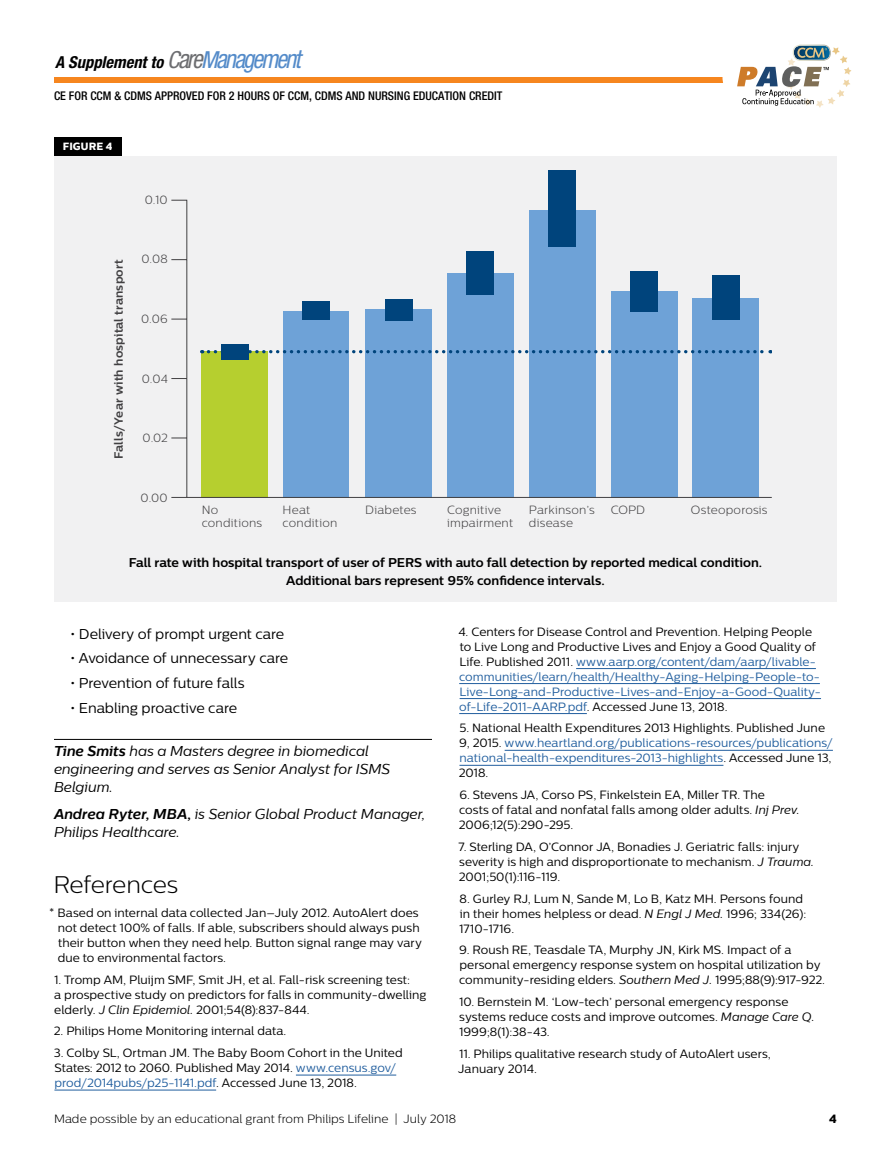
<style>
.page{position:relative;width:891px;height:1161px;background:#fff}
.page>*{position:absolute;margin:0;border:0;box-sizing:border-box;transform-origin:0 0}
._02_Body_Heading{font:300 24px "Centrale Sans";letter-spacing:-.015em;color:#000}
.t1{font:italic 700 condensed 16.5px "Helvetica Neue";color:#000}
._01_Body_Copy{font:italic 14.25px/18px "Centrale Sans";letter-spacing:-.005em;color:#000}
._01_Body_Copy-2{font:14.25px "Centrale Sans";color:#000}
._01_Body_Copy-3{font:700 12.75px/18px "Centrale Sans";color:#000;text-align:center}
.reference_text{font:12px/15px "Centrale Sans";letter-spacing:.005em;color:#000}
.reference_text-2{font:12px/15px "Centrale Sans";letter-spacing:.005em;color:#215e9e}
.t2{font:500 condensed 12px "Helvetica Neue";color:#000}
.t3{font:300 12px "Centrale Sans";color:#000}
.t4{font:12px "Centrale Sans X Bold";color:#000}
.t5{font:300 11.85px/13.6px "Centrale Sans";letter-spacing:.015em;color:#414042}
.t6{font:700 11.85px "Centrale Sans";letter-spacing:.015em;color:#414042}
._01_Body_Copy-4{font:10.5px "Centrale Sans X Bold";letter-spacing:.015em;color:#fff}
.s1{font-weight:400;font-size:23.55px;color:#6d6e71}
.s2{font-weight:400;font-size:25.65px;color:#6d6e71}
.s3{font-weight:400;font-size:23.55px;color:#548bc9}
.s4{font-weight:400;font-size:25.65px;color:#548bc9}
.s5{font-weight:700}
.s6{font-style:italic}
.s7{color:#215e9e}
.s8{color:#000}
</style>
<div class="page">
<div style="left:54px;top:77px;width:782px;height:5px;background:#f6861f"></div>
<div style="left:723px;top:34px;width:141px;height:83px;background:#fff;border-radius:39px"></div>
<svg style="left:737px;top:45px;width:115px;height:63px"></svg>
<hr style="left:296px;top:1075px;width:100px;height:1px;background:#215e9e">
<hr style="left:54px;top:1090px;width:162px;height:1px;background:#215e9e">
<hr style="left:576px;top:668px;width:240px;height:1px;background:#215e9e">
<hr style="left:459px;top:683px;width:361px;height:1px;background:#215e9e">
<hr style="left:460px;top:698px;width:361px;height:1px;background:#215e9e">
<hr style="left:459px;top:713px;width:128px;height:1px;background:#215e9e">
<hr style="left:505px;top:750px;width:328px;height:1px;background:#215e9e">
<hr style="left:459px;top:765px;width:264px;height:1px;background:#215e9e">
<div style="left:54px;top:156px;width:782px;height:446px;background:#f1f1f2"></div>
<div style="left:202px;top:352px;width:66px;height:146px;background:#b6cf2f"></div>
<div style="left:284px;top:311px;width:65px;height:187px;background:#6ea2d7"></div>
<div style="left:365px;top:309px;width:67px;height:189px;background:#6ea2d7"></div>
<div style="left:447px;top:273px;width:67px;height:225px;background:#6ea2d7"></div>
<div style="left:529px;top:210px;width:66px;height:288px;background:#6ea2d7"></div>
<div style="left:611px;top:292px;width:66px;height:206px;background:#6ea2d7"></div>
<div style="left:693px;top:298px;width:66px;height:200px;background:#6ea2d7"></div>
<svg style="left:202px;top:350px;width:569px;height:3px"></svg>
<svg style="left:171px;top:200px;width:16px;height:1px"></svg>
<hr style="left:186px;top:201px;width:1px;height:58px;background:#414042">
<hr style="left:186px;top:260px;width:1px;height:59px;background:#414042">
<hr style="left:186px;top:320px;width:1px;height:58px;background:#414042">
<hr style="left:186px;top:379px;width:1px;height:59px;background:#414042">
<hr style="left:186px;top:438px;width:1px;height:59px;background:#414042">
<svg style="left:171px;top:259px;width:16px;height:1px"></svg>
<svg style="left:171px;top:319px;width:16px;height:1px"></svg>
<svg style="left:171px;top:378px;width:16px;height:1px"></svg>
<svg style="left:171px;top:438px;width:16px;height:1px"></svg>
<svg style="left:171px;top:497px;width:16px;height:1px"></svg>
<hr style="left:187px;top:497px;width:585px;height:1px;background:#414042">
<div style="left:221px;top:345px;width:27px;height:15px;background:#00447c"></div>
<div style="left:303px;top:301px;width:27px;height:18px;background:#00447c"></div>
<div style="left:385px;top:299px;width:27px;height:21px;background:#00447c"></div>
<div style="left:467px;top:252px;width:27px;height:43px;background:#00447c"></div>
<div style="left:631px;top:271px;width:27px;height:41px;background:#00447c"></div>
<div style="left:712px;top:275px;width:27px;height:45px;background:#00447c"></div>
<div style="left:549px;top:170px;width:27px;height:77px;background:#00447c"></div>
<div style="left:54px;top:137px;width:68px;height:19px;background:#000"></div>
<hr style="left:54px;top:739px;width:378px;height:1px;background:#000">
<h2 class="t1" style="left:55px;top:53px;width:247px">A Supplement to <span class="s1">C</span><span class="s2">are</span><span class="s3">M</span><span class="s4">anagement</span></h2>
<p class="t2" style="left:54px;top:89px;width:450px">CE FOR CCM &amp; CDMS APPROVED FOR 2 HOURS OF CCM, CDMS AND NURSING EDUCATION CREDIT</p>
<p class="_01_Body_Copy-4" style="left:63px;top:140px;width:51px">FIGURE 4</p>
<p class="t5" style="left:145px;top:193px;width:24px">0.10</p>
<p class="t6" style="left:112px;top:459px;width:201px;rotate:-90deg">Falls/Year with hospital transport</p>
<p class="t5" style="left:142px;top:252px;width:28px">0.08</p>
<p class="t5" style="left:141px;top:312px;width:28px">0.06</p>
<p class="t5" style="left:142px;top:371px;width:28px">0.04</p>
<p class="t5" style="left:143px;top:431px;width:27px">0.02</p>
<p class="t5" style="left:141px;top:491px;width:29px">0.00</p>
<p class="t5" style="left:202px;top:503px;width:62px">No conditions</p>
<p class="t5" style="left:283px;top:503px;width:56px">Heat condition</p>
<p class="t5" style="left:365px;top:503px;width:53px">Diabetes</p>
<p class="t5" style="left:447px;top:503px;width:68px">Cognitive impairment</p>
<p class="t5" style="left:529px;top:503px;width:68px">Parkinson’s disease</p>
<p class="t5" style="left:611px;top:503px;width:36px">COPD</p>
<p class="t5" style="left:691px;top:503px;width:78px">Osteoporosis</p>
<p class="_01_Body_Copy-3" style="left:129px;top:553px;width:635px">Fall rate with hospital transport of user of PERS with auto fall detection by reported medical condition.<br>Additional bars represent 95% confidence intervals.</p>
<p class="_01_Body_Copy-2" style="left:70px;top:625px;width:216px">• Delivery of prompt urgent care</p>
<p class="_01_Body_Copy-2" style="left:70px;top:650px;width:220px">• Avoidance of unnecessary care</p>
<p class="_01_Body_Copy-2" style="left:70px;top:675px;width:176px">• Prevention of future falls</p>
<p class="_01_Body_Copy-2" style="left:70px;top:700px;width:169px">• Enabling proactive care</p>
<p class="_01_Body_Copy" style="left:54px;top:742px;width:338px"><span class="s5">Tine Smits</span> has a Masters degree in biomedical engineering and serves as Senior Analyst for ISMS<br>Belgium.</p>
<p class="_01_Body_Copy" style="left:54px;top:805px;width:373px"><span class="s5">Andrea Ryter, MBA,</span> is Senior Global Product Manager,<br>Philips Healthcare.</p>
<p class="_02_Body_Heading" style="left:53px;top:871px;width:126px">References</p>
<p class="reference_text" style="left:58px;top:905px;width:366px;text-indent:-8px">* Based on internal data collected Jan–July 2012. AutoAlert does not detect 100% of falls. If able, subscribers should always push their button when they need help. Button signal range may vary due to environmental factors.</p>
<p class="reference_text" style="left:54px;top:972px;width:374px">1. Tromp AM, Pluijm SMF, Smit JH, et al. Fall-risk screening test:<br>a prospective study on predictors for falls in community-dwelling elderly. <span class="s6">J Clin Epidemiol.</span> 2001;54(8):837-844.</p>
<p class="reference_text" style="left:54px;top:1023px;width:234px">2. Philips Home Monitoring internal data.</p>
<p class="reference_text" style="left:54px;top:1045px;width:350px">3. Colby SL, Ortman JM. The Baby Boom Cohort in the United<br>States: 2012 to 2060. Published May 2014. <span class="s7">www.census.gov/ prod/2014pubs/p25-1141.pdf</span>. Accessed June 13, 2018.</p>
<p class="reference_text-2" style="left:458px;top:624px;width:364px"><span class="s8">4. Centers for Disease Control and Prevention. Helping People to Live Long and Productive Lives and Enjoy a Good Quality of Life. Published 2011.</span> www.aarp.org/content/dam/aarp/livable&shy;communities/learn/health/Healthy-Aging-Helping-People-to-Live-Long-and-Productive-Lives-and-Enjoy-a-Good-Quality&shy;of-Life-2011-AARP.pdf<span class="s8">. Accessed June 13, 2018.</span></p>
<p class="reference_text-2" style="left:459px;top:720px;width:375px"><span class="s8">5. National Health Expenditures 2013 Highlights. Published June 9, 2015.</span> www.heartland.org/publications-resources/publications/ national-health-expenditures-2013-highlights<span class="s8">. Accessed June 13, 2018.</span></p>
<p class="reference_text" style="left:459px;top:787px;width:342px">6. Stevens JA, Corso PS, Finkelstein EA, Miller TR. The<br>costs of fatal and nonfatal falls among older adults. <span class="s6">Inj Prev.<br></span>2006;12(5):290-295.</p>
<p class="reference_text" style="left:459px;top:839px;width:357px">7. Sterling DA, O’Connor JA, Bonadies J. Geriatric falls: injury severity is high and disproportionate to mechanism. <span class="s6">J Trauma.<br></span>2001;50(1):116-119.</p>
<p class="reference_text" style="left:459px;top:891px;width:349px">8. Gurley RJ, Lum N, Sande M, Lo B, Katz MH. Persons found in their homes helpless or dead. <span class="s6">N Engl J Med.</span> 1996; 334(26):<br>1710-1716.</p>
<p class="reference_text" style="left:459px;top:942px;width:367px">9. Roush RE, Teasdale TA, Murphy JN, Kirk MS. Impact of a personal emergency response system on hospital utilization by community-residing elders. <span class="s6">Southern Med J.</span> 1995;88(9):917-922.</p>
<p class="reference_text" style="left:459px;top:994px;width:357px">10. Bernstein M. ‘Low-tech’ personal emergency response systems reduce costs and improve outcomes. <span class="s6">Manage Care Q.<br></span>1999;8(1):38-43.</p>
<p class="reference_text" style="left:458px;top:1046px;width:314px">11. Philips qualitative research study of AutoAlert users,<br>January 2014.</p>
<p class="t3" style="left:54px;top:1112px;width:404px">Made possible by an educational grant from Philips Lifeline | July 2018</p>
<p class="t4" style="left:829px;top:1111px;width:9px">4</p>
</div>
